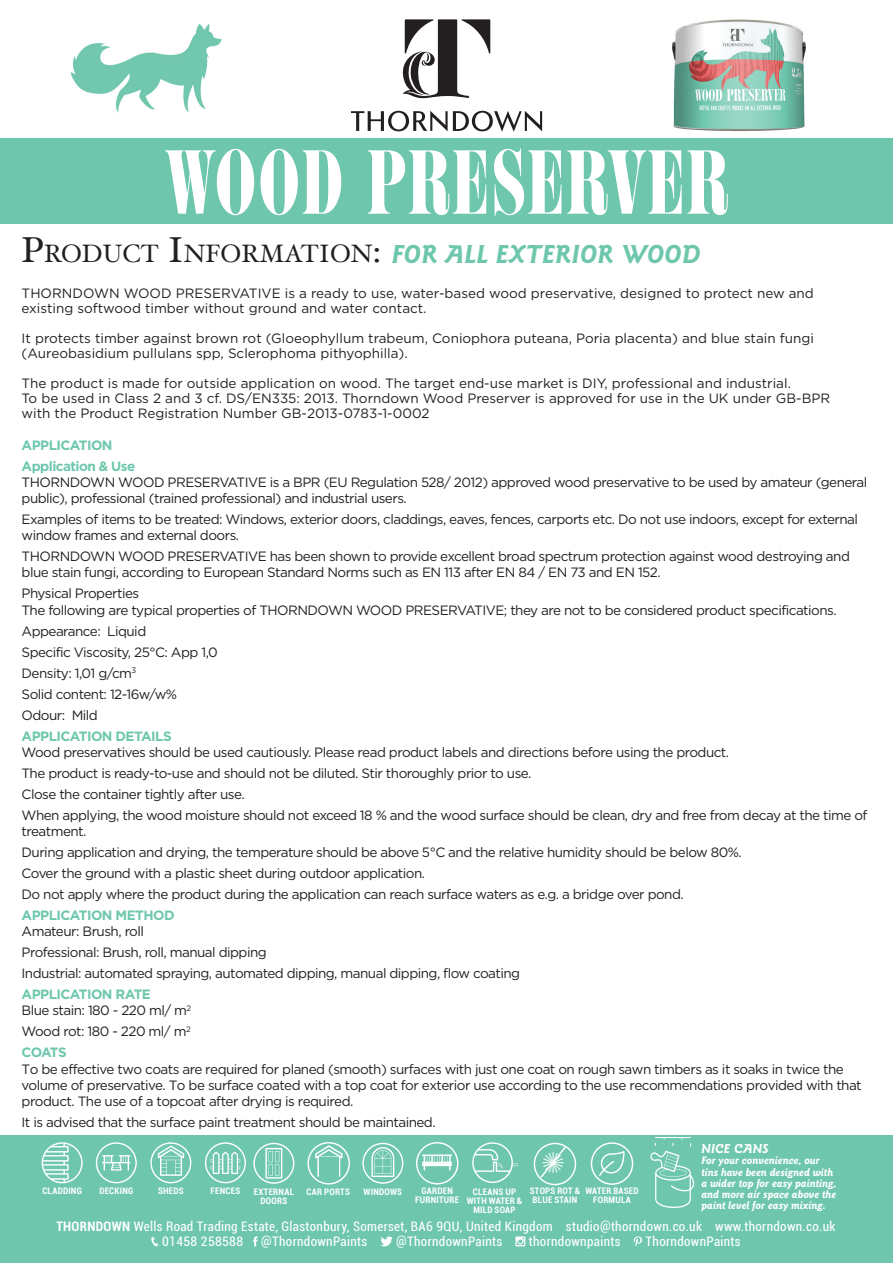
<style>
.page{position:relative;width:893px;height:1263px;background:#fff}
.page>*{position:absolute;margin:0;border:0;box-sizing:border-box;transform-origin:0 0}
.t1{font:84px "Sequoia Condensed";letter-spacing:.02em;color:#fff}
.t2{font:italic 700 27px "Goudy Sans";letter-spacing:.02em;color:#6ec7ad}
.t3{font:13.5px/21px "Gotham HTF";letter-spacing:-.04em;color:#231f20}
.t4{font:13.5px/15px "Gotham HTF";color:#231f20}
.t5{font:700 13.5px/21px "Gotham HTF";letter-spacing:-.04em;color:#6ec7ad}
.t6{font:italic 700 13.5px "Goudy Sans";letter-spacing:.02em;color:#fff}
.t7{font:condensed 13.05px/15.8px "Roboto";letter-spacing:.025em;color:#fff}
.t8{font:italic 700 11.25px/11.2px "Goudy Sans";color:#fff}
.t9{font:700 condensed 9px/9px "Roboto";letter-spacing:.025em;color:#fff;text-align:center}
.s1{font-family:"Hoefler Text";font-weight:400;font-style:normal;font-size:36px;color:#231f20}
.s2{font-family:"Hoefler Text";font-weight:400;font-style:normal;font-size:25.2px;color:#231f20}
.s3{font-weight:700;color:#6ec7ad}
.s4{font-weight:700}
</style>
<div class="page">
<div style="left:1px;top:138px;width:892px;height:86px;background:#6ec7ad"></div>
<svg style="left:351px;top:111px;width:191px;height:21px"></svg>
<svg style="left:402px;top:19px;width:88px;height:79px"></svg>
<img style="left:70px;top:24px;width:152px;height:89px">
<img style="left:672px;top:19px;width:134px;height:112px">
<div style="left:0;top:1217px;width:893px;height:46px;background:#6ec7ad"></div>
<svg style="left:151px;top:1236px;width:8px;height:11px"></svg>
<svg style="left:253px;top:1236px;width:5px;height:10px"></svg>
<svg style="left:380px;top:1236px;width:13px;height:10px"></svg>
<svg style="left:515px;top:1236px;width:10px;height:10px"></svg>
<svg style="left:634px;top:1236px;width:8px;height:10px"></svg>
<div style="left:0;top:1135px;width:893px;height:82px;background:#6ec7ad"></div>
<svg style="left:42px;top:1142px;width:41px;height:41px"></svg>
<svg style="left:96px;top:1142px;width:41px;height:41px"></svg>
<svg style="left:150px;top:1142px;width:41px;height:41px"></svg>
<svg style="left:205px;top:1142px;width:41px;height:41px"></svg>
<svg style="left:472px;top:1142px;width:46px;height:41px"></svg>
<svg style="left:650px;top:1137px;width:45px;height:71px"></svg>
<svg style="left:591px;top:1142px;width:42px;height:43px"></svg>
<svg style="left:253px;top:1143px;width:41px;height:41px"></svg>
<svg style="left:362px;top:1143px;width:41px;height:41px"></svg>
<svg style="left:307px;top:1142px;width:43px;height:42px"></svg>
<div style="left:319px;top:1157px;width:20px;height:20px;background:#6ec7ad"></div>
<svg style="left:416px;top:1142px;width:42px;height:42px"></svg>
<svg style="left:534px;top:1143px;width:42px;height:42px"></svg>
<h1 class="t1" style="left:166px;top:136px;width:564px">WOOD PRESERVER</h1>
<h2 class="t2" style="left:22px;top:243px;width:680px"><span class="s1">P</span><span class="s2">RODUCT</span> <span class="s1">I</span><span class="s2">NFORMATION</span><span class="s1">:</span> FOR ALL EXTERIOR WOOD</h2>
<p class="t4" style="left:22px;top:286px;width:794px">THORNDOWN WOOD PRESERVATIVE is a ready to use, water-based wood preservative, designed to protect new and existing softwood timber without ground and water contact.</p>
<p class="t4" style="left:22px;top:331px;width:794px">It protects timber against brown rot (Gloeophyllum trabeum, Coniophora puteana, Poria placenta) and blue stain fungi (Aureobasidium pullulans spp, Sclerophoma pithyophilla).</p>
<p class="t4" style="left:22px;top:376px;width:810px">The product is made for outside application on wood. The target end-use market is DIY, professional and industrial.<br>To be used in Class 2 and 3 cf. DS/EN335: 2013. Thorndown Wood Preserver is approved for use in the UK under GB-BPR with the Product Registration Number GB-2013-0783-1-0002</p>
<p class="t5" style="left:22px;top:435px;width:115px">APPLICATION<br>Application &amp; Use</p>
<p class="t3" style="left:22px;top:474px;width:847px;line-height:16.2px">THORNDOWN WOOD PRESERVATIVE is a BPR (EU Regulation 528/ 2012) approved wood preservative to be used by amateur (general public), professional (trained professional) and industrial users.</p>
<p class="t3" style="left:22px;top:512px;width:838px;line-height:16.2px">Examples of items to be treated: Windows, exterior doors, claddings, eaves, fences, carports etc. Do not use indoors, except for external window frames and external doors.</p>
<p class="t3" style="left:22px;top:549px;width:830px;line-height:16.2px">THORNDOWN WOOD PRESERVATIVE has been shown to provide excellent broad spectrum protection against wood destroying and blue stain fungi, according to European Standard Norms such as EN 113 after EN 84 / EN 73 and EN 152.</p>
<p class="t3" style="left:22px;top:586px;width:816px;line-height:16.2px">Physical Properties<br>The following are typical properties of THORNDOWN WOOD PRESERVATIVE; they are not to be considered product specifications.</p>
<p class="t3" style="left:22px;top:621px;width:198px">Appearance: Liquid<br>Specific Viscosity, 25°C: App 1,0<br>Density: 1,01 g/cm<sup>3<br></sup>Solid content: 12-16w/w%<br>Odour: Mild</p>
<p class="t5" style="left:22px;top:726px;width:152px">APPLICATION DETAILS</p>
<p class="t3" style="left:22px;top:742px;width:847px">Wood preservatives should be used cautiously. Please read product labels and directions before using the product.<br>The product is ready-to-use and should not be diluted. Stir thoroughly prior to use.<br>Close the container tightly after use.<br>When applying, the wood moisture should not exceed 18 % and the wood surface should be clean, dry and free from decay at the time of</p>
<p class="t3" style="left:22px;top:821px;width:722px">treatment.<br>During application and drying, the temperature should be above 5°C and the relative humidity should be below 80%.<br>Cover the ground with a plastic sheet during outdoor application.<br>Do not apply where the product during the application can reach surface waters as e.g. a bridge over pond.</p>
<p class="t5" style="left:22px;top:906px;width:155px">APPLICATION METHOD</p>
<p class="t3" style="left:22px;top:921px;width:500px">Amateur: Brush, roll<br>Professional: Brush, roll, manual dipping<br>Industrial: automated spraying, automated dipping, manual dipping, flow coating</p>
<p class="t3" style="left:22px;top:987px;width:171px;line-height:16.2px"><span class="s3">APPLICATION RATE<br></span>Blue stain: 180 - 220 ml/ m<sup>2</sup></p>
<p class="t3" style="left:22px;top:1022px;width:171px">Wood rot: 180 - 220 ml/ m<sup>2<br></sup><span class="s3">COATS</span></p>
<p class="t3" style="left:22px;top:1061px;width:842px;line-height:16.2px">To be effective two coats are required for planed (smooth) surfaces with just one coat on rough sawn timbers as it soaks in twice the volume of preservative. To be surface coated with a top coat for exterior use according to the use recommendations provided with that product. The use of a topcoat after drying is required.</p>
<p class="t3" style="left:22px;top:1112px;width:416px">It is advised that the surface paint treatment should be maintained.</p>
<p class="t9" style="left:585px;top:1186px;width:55px">WATER BASED<br>FORMULA</p>
<p class="t9" style="left:42px;top:1186px;width:41px">CLADDING</p>
<p class="t9" style="left:99px;top:1186px;width:35px">DECKING</p>
<p class="t9" style="left:158px;top:1186px;width:27px">SHEDS</p>
<p class="t9" style="left:211px;top:1186px;width:31px">FENCES</p>
<p class="t9" style="left:467px;top:1188px;width:57px">CLEANS UP<br>WITH WATER &amp;<br>MILD SOAP</p>
<p class="t9" style="left:307px;top:1187px;width:45px">CAR PORTS</p>
<p class="t9" style="left:364px;top:1187px;width:40px">WINDOWS</p>
<p class="t9" style="left:530px;top:1186px;width:52px">STOPS ROT &amp;<br>BLUE STAIN</p>
<p class="t9" style="left:254px;top:1187px;width:42px">EXTERNAL<br>DOORS</p>
<p class="t9" style="left:415px;top:1186px;width:45px">GARDEN<br>FURNITURE</p>
<p class="t6" style="left:701px;top:1143px;width:69px">NICE CANS</p>
<p class="t8" style="left:701px;top:1156px;width:137px">For your convenience, our tins have been designed with a wider top for easy painting, and more air space above the paint level for easy mixing.</p>
<p class="t7" style="left:162px;top:1219px;width:675px;text-indent:-106px"><span class="s4">THORNDOWN</span> Wells Road Trading Estate, Glastonbury, Somerset, BA6 9QU, United Kingdom studio@thorndown.co.uk www.thorndown.co.uk<br>01458 258588</p>
<p class="t7" style="left:261px;top:1235px;width:108px">@ThorndownPaints</p>
<p class="t7" style="left:396px;top:1235px;width:108px">@ThorndownPaints</p>
<p class="t7" style="left:529px;top:1235px;width:93px">thorndownpaints</p>
<p class="t7" style="left:646px;top:1235px;width:97px">ThorndownPaints</p>
</div>
